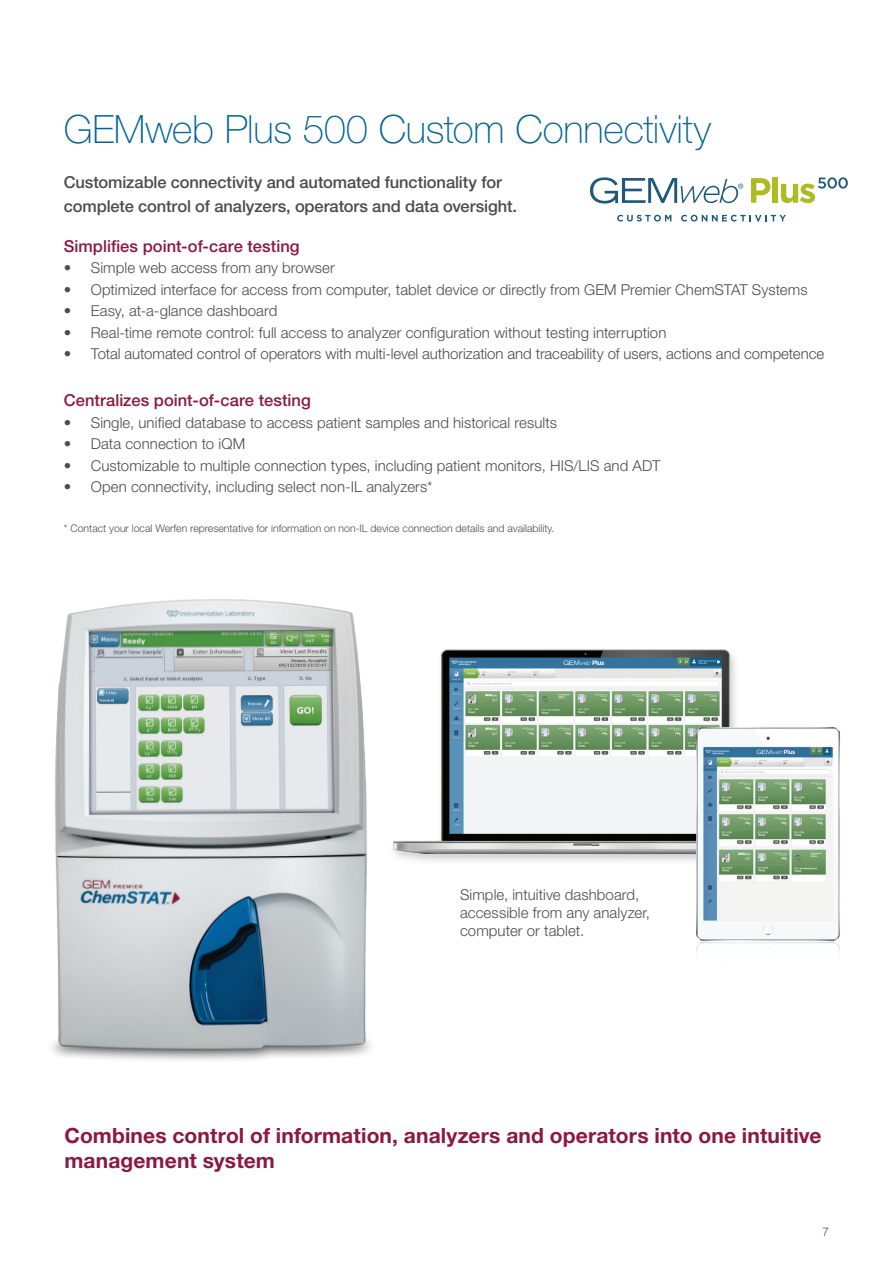
<style>
.page{position:relative;width:893px;height:1263px;background:#fff}
.page>*{position:absolute;margin:0;border:0;box-sizing:border-box;transform-origin:0 0}
.t1{font:100 39px "Helvetica Neue";letter-spacing:-.005em;color:#016495}
.t2{font:700 21px/25.2px "Helvetica Neue";letter-spacing:.005em;color:#8c1841}
.t3{font:500 16.5px/24px "Helvetica Neue";letter-spacing:-.005em;color:#4b4c4d}
.t4{font:500 16.5px "Helvetica Neue";letter-spacing:.005em;color:#8c1841}
.t5{font:300 15px/18px "Helvetica Neue";letter-spacing:.005em;color:#4b4c4d}
.t6{font:300 12px "Helvetica Neue";color:#4b4c4d}
.t7{font:300 10.5px "Helvetica Neue";color:#4b4c4d}
</style>
<div class="page">
<img style="left:52px;top:599px;width:319px;height:462px">
<img style="left:361px;top:613px;width:375px;height:253px">
<img style="left:688px;top:722px;width:152px;height:230px">
<svg style="left:617px;top:215px;width:54px;height:7px"></svg>
<svg style="left:681px;top:215px;width:105px;height:7px"></svg>
<svg style="left:590px;top:177px;width:153px;height:27px"></svg>
<svg style="left:751px;top:178px;width:19px;height:25px"></svg>
<div style="left:772px;top:177px;width:6px;height:26px;background:#aebc21"></div>
<svg style="left:781px;top:177px;width:67px;height:26px"></svg>
<p class="t1" style="left:64px;top:108px;width:649px">GEMweb Plus 500 Custom Connectivity</p>
<p class="t3" style="left:64px;top:170px;width:455px">Customizable connectivity and automated functionality for complete control of analyzers, operators and data oversight.</p>
<p class="t4" style="left:64px;top:236px;width:237px">Simplifies point-of-care testing</p>
<p class="t5" style="left:64px;top:258px;width:273px">• Simple web access from any browser</p>
<p class="t5" style="left:64px;top:280px;width:745px">• Optimized interface for access from computer, tablet device or directly from GEM Premier ChemSTAT Systems</p>
<p class="t5" style="left:64px;top:301px;width:215px">• Easy, at-a-glance dashboard</p>
<p class="t5" style="left:64px;top:323px;width:604px">• Real-time remote control: full access to analyzer configuration without testing interruption</p>
<p class="t5" style="left:64px;top:345px;width:762px">• Total automated control of operators with multi-level authorization and traceability of users, actions and competence</p>
<p class="t4" style="left:64px;top:390px;width:249px">Centralizes point-of-care testing</p>
<p class="t5" style="left:64px;top:413px;width:495px">• Single, unified database to access patient samples and historical results</p>
<p class="t5" style="left:64px;top:434px;width:183px">• Data connection to iQM</p>
<p class="t5" style="left:64px;top:456px;width:598px">• Customizable to multiple connection types, including patient monitors, HIS/LIS and ADT</p>
<p class="t5" style="left:64px;top:477px;width:370px">• Open connectivity, including select non-IL analyzers*</p>
<p class="t7" style="left:64px;top:521px;width:492px">* Contact your local Werfen representative for information on non-IL device connection details and availability.</p>
<p class="t5" style="left:460px;top:885px;width:192px">Simple, intuitive dashboard, accessible from any analyzer, computer or tablet.</p>
<p class="t2" style="left:64px;top:1122px;width:759px">Combines control of information, analyzers and operators into one intuitive management system</p>
<p class="t6" style="left:822px;top:1224px;width:8px">7</p>
</div>
